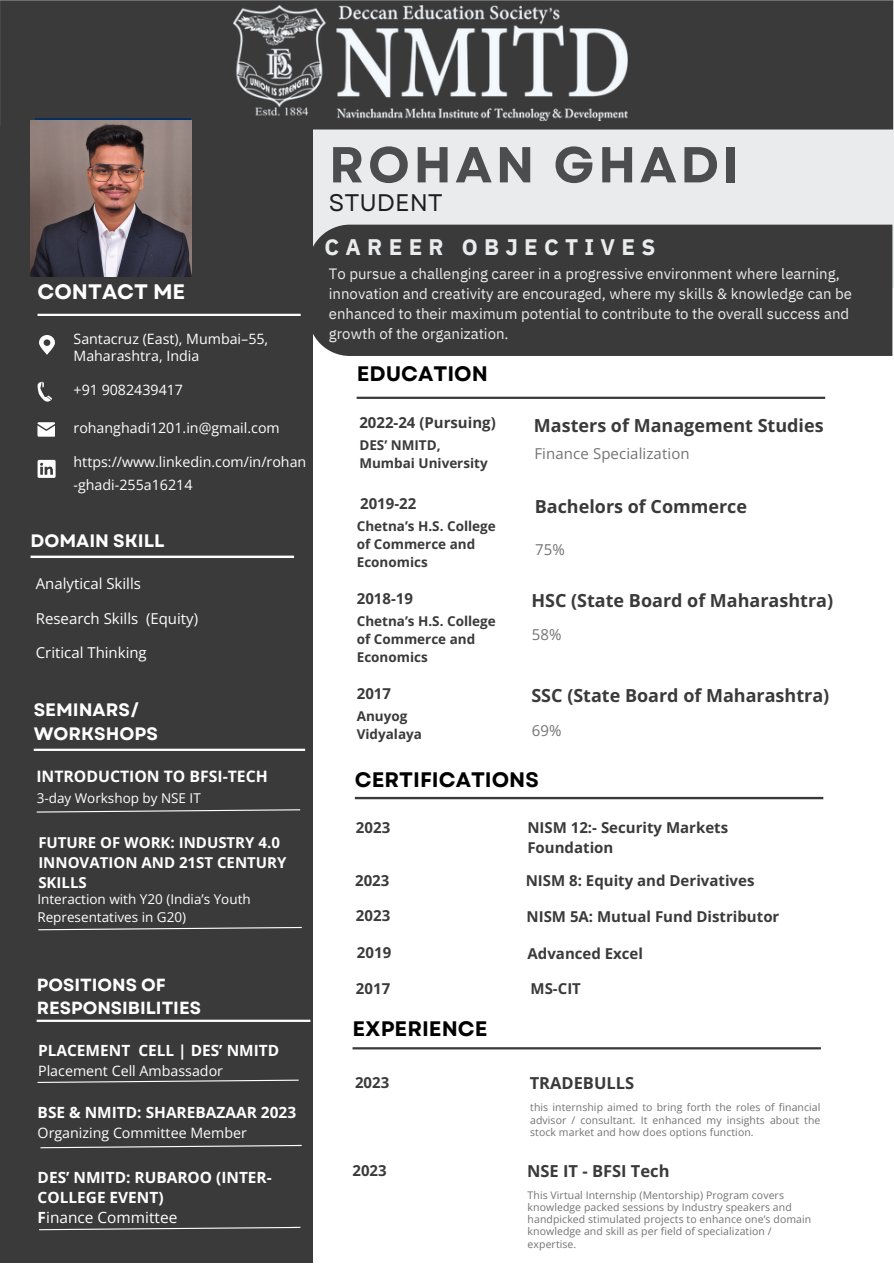
<style>
.page{position:relative;width:894px;height:1264px;background:#fff}
.page>*{position:absolute;margin:0;border:0;box-sizing:border-box;transform-origin:0 0}
.t1{font:700 50.4px "Garet";letter-spacing:.07em;color:#4c4d4f}
.t2{font:24px "Garet";color:#1d1e20}
.t3{font:700 22.5px "IBM Plex Sans";letter-spacing:.28em;color:#eaebec}
.t4{font:700 21px "Garet";color:#000}
.t5{font:700 21px "Garet";color:#fff}
.t6{font:700 18px "Open Sans";color:#3b3a3b}
.t7{font:700 18px/23.7px "Garet";color:#fff}
.t8{font:700 17.55px/23.1px "Garet";color:#fff}
.t9{font:700 16.5px "Open Sans";color:#3b3a3b}
.t10{font:700 15.75px "Open Sans";color:#fff}
.t11{font:700 15.45px/20.2px "Open Sans";color:#fff}
.t12{font:15.45px "Open Sans";color:#fff}
.t13{font:15px/20.2px "IBM Plex Sans";color:#eaebec}
.t14{font:700 15px/20.2px "Open Sans";color:#3b3a3b}
.t15{font:15px "Open Sans";color:#fff}
.t16{font:700 15px/20.2px "Open Sans";color:#fff}
.t17{font:15px "Open Sans";letter-spacing:.005em;color:#737373}
.t18{font:14.25px/16.4px "Open Sans";color:#fff}
.t19{font:700 13.5px/18px "Open Sans";color:#3b3a3b}
.t20{font:13.5px/18px "Open Sans";color:#fff}
.t21{font:10.5px/12.3px "Open Sans";letter-spacing:.01em;color:#737373;text-align:justify}
.s1{font-weight:700}
</style>
<div class="page">
<div style="left:0;top:0;width:893px;height:288px;background:#eaebec"></div>
<div style="left:0;top:126px;width:312px;height:1137px;background:#3b3a3b"></div>
<img style="left:40px;top:335px;width:14px;height:19px">
<svg style="left:37px;top:422px;width:18px;height:14px"></svg>
<svg style="left:38px;top:460px;width:18px;height:18px"></svg>
<svg style="left:38px;top:382px;width:14px;height:20px"></svg>
<hr style="left:31px;top:556px;width:263px;height:2px;background:#fff">
<div style="left:0;top:0;width:893px;height:129px;background:#3b3a3b"></div>
<hr style="left:38px;top:314px;width:262px;height:2px;background:#fff">
<div style="left:308px;top:225px;width:585px;height:131px;background:#3b3a3b"></div>
<hr style="left:356px;top:397px;width:468px;height:2px;background:#3b3a3b">
<hr style="left:352px;top:1047px;width:468px;height:2px;background:#3b3a3b">
<hr style="left:355px;top:796px;width:468px;height:3px;background:#3b3a3b">
<img style="left:233px;top:6px;width:394px;height:114px">
<hr style="left:34px;top:748px;width:271px;height:3px;background:#fff">
<svg style="left:37px;top:809px;width:263px;height:3px"></svg>
<svg style="left:38px;top:926px;width:264px;height:4px"></svg>
<svg style="left:37px;top:1079px;width:261px;height:3px"></svg>
<hr style="left:37px;top:1019px;width:273px;height:2px;background:#fff">
<svg style="left:40px;top:1144px;width:261px;height:4px"></svg>
<svg style="left:39px;top:1226px;width:261px;height:4px"></svg>
<img style="left:30px;top:120px;width:161px;height:156px">
<p class="t5" style="left:38px;top:276px;width:149px">CONTACT ME</p>
<p class="t18" style="left:73px;top:330px;width:196px">Santacruz (East), Mumbai–55,<br>Maharashtra, India</p>
<p class="t18" style="left:73px;top:381px;width:111px">+91 9082439417</p>
<p class="t18" style="left:73px;top:419px;width:208px">rohanghadi1201.in@gmail.com</p>
<p class="t18" style="left:73px;top:451px;width:234px;line-height:22.2px">https://www.linkedin.com/in/rohan -ghadi-255a16214</p>
<p class="t7" style="left:31px;top:528px;width:135px">DOMAIN SKILL</p>
<p class="t15" style="left:36px;top:572px;width:106px">Analytical Skills</p>
<p class="t15" style="left:36px;top:607px;width:164px">Research Skills (Equity)</p>
<p class="t15" style="left:36px;top:642px;width:112px">Critical Thinking</p>
<p class="t7" style="left:34px;top:698px;width:126px">SEMINARS/<br>WORKSHOPS</p>
<p class="t10" style="left:36px;top:765px;width:233px">INTRODUCTION TO BFSI-TECH</p>
<p class="t20" style="left:37px;top:788px;width:165px">3-day Workshop by NSE IT</p>
<p class="t16" style="left:38px;top:832px;width:249px">FUTURE OF WORK: INDUSTRY 4.0<br>INNOVATION AND 21ST CENTURY<br>SKILLS</p>
<p class="t20" style="left:37px;top:889px;width:215px">Interaction with Y20 (India’s Youth<br>Representatives in G20)</p>
<p class="t8" style="left:37px;top:972px;width:166px">POSITIONS OF<br>RESPONSIBILITIES</p>
<p class="t11" style="left:38px;top:1039px;width:242px">PLACEMENT CELL | DES’ NMITD</p>
<p class="t18" style="left:38px;top:1062px;width:186px">Placement Cell Ambassador</p>
<p class="t11" style="left:38px;top:1101px;width:260px">BSE &amp; NMITD: SHAREBAZAAR 2023</p>
<p class="t18" style="left:38px;top:1124px;width:211px">Organizing Committee Member</p>
<p class="t11" style="left:38px;top:1166px;width:235px">DES’ NMITD: RUBAROO (INTER-<br>COLLEGE EVENT)</p>
<p class="t12" style="left:38px;top:1206px;width:141px"><span class="s1">F</span>inance Committee</p>
<p class="t1" style="left:329px;top:128px;width:411px">ROHAN GHADI</p>
<p class="t2" style="left:329px;top:185px;width:116px">STUDENT</p>
<p class="t3" style="left:324px;top:232px;width:332px">CAREER OBJECTIVES</p>
<p class="t13" style="left:329px;top:263px;width:524px">To pursue a challenging career in a progressive environment where learning, innovation and creativity are encouraged, where my skills &amp; knowledge can be enhanced to their maximum potential to contribute to the overall success and growth of the organization.</p>
<p class="t4" style="left:356px;top:359px;width:132px">EDUCATION</p>
<p class="t14" style="left:359px;top:412px;width:138px">2022-24 (Pursuing)</p>
<p class="t19" style="left:359px;top:435px;width:83px">DES’ NMITD,</p>
<p class="t19" style="left:359px;top:453px;width:130px">Mumbai University</p>
<p class="t14" style="left:360px;top:493px;width:58px">2019-22</p>
<p class="t19" style="left:356px;top:516px;width:140px">Chetna’s H.S. College of Commerce and<br>Economics</p>
<p class="t14" style="left:356px;top:588px;width:58px">2018-19</p>
<p class="t19" style="left:356px;top:611px;width:140px">Chetna’s H.S. College of Commerce and<br>Economics</p>
<p class="t14" style="left:356px;top:683px;width:36px">2017</p>
<p class="t19" style="left:356px;top:707px;width:67px">Anuyog<br>Vidyalaya</p>
<p class="t6" style="left:534px;top:412px;width:291px">Masters of Management Studies</p>
<p class="t17" style="left:534px;top:442px;width:157px">Finance Specialization</p>
<p class="t6" style="left:534px;top:493px;width:214px">Bachelors of Commerce</p>
<p class="t17" style="left:535px;top:539px;width:31px">75%</p>
<p class="t6" style="left:531px;top:588px;width:303px">HSC (State Board of Maharashtra)</p>
<p class="t17" style="left:531px;top:624px;width:31px">58%</p>
<p class="t6" style="left:531px;top:683px;width:299px">SSC (State Board of Maharashtra)</p>
<p class="t17" style="left:531px;top:719px;width:31px">69%</p>
<p class="t4" style="left:355px;top:764px;width:185px">CERTIFICATIONS</p>
<p class="t14" style="left:356px;top:816px;width:36px">2023</p>
<p class="t14" style="left:527px;top:816px;width:202px">NISM 12:- Security Markets<br>Foundation</p>
<p class="t14" style="left:355px;top:869px;width:36px">2023</p>
<p class="t14" style="left:525px;top:870px;width:230px">NISM 8: Equity and Derivatives</p>
<p class="t14" style="left:356px;top:905px;width:36px">2023</p>
<p class="t14" style="left:526px;top:905px;width:254px">NISM 5A: Mutual Fund Distributor</p>
<p class="t14" style="left:357px;top:942px;width:36px">2019</p>
<p class="t14" style="left:527px;top:942px;width:117px">Advanced Excel</p>
<p class="t14" style="left:356px;top:977px;width:36px">2017</p>
<p class="t14" style="left:530px;top:978px;width:52px">MS-CIT</p>
<p class="t4" style="left:352px;top:1013px;width:136px">EXPERIENCE</p>
<p class="t14" style="left:355px;top:1072px;width:36px">2023</p>
<p class="t9" style="left:529px;top:1071px;width:106px">TRADEBULLS</p>
<p class="t21" style="left:530px;top:1101px;width:292px">this internship aimed to bring forth the roles of financial advisor / consultant. It enhanced my insights about the stock market and how does options function.</p>
<p class="t14" style="left:352px;top:1159px;width:36px">2023</p>
<p class="t9" style="left:527px;top:1159px;width:144px">NSE IT - BFSI Tech</p>
<p class="t21" style="left:527px;top:1188px;width:285px;text-align:left">This Virtual Internship (Mentorship) Program covers knowledge packed sessions by Industry speakers and handpicked stimulated projects to enhance one’s domain knowledge and skill as per field of specialization / expertise.</p>
</div>
